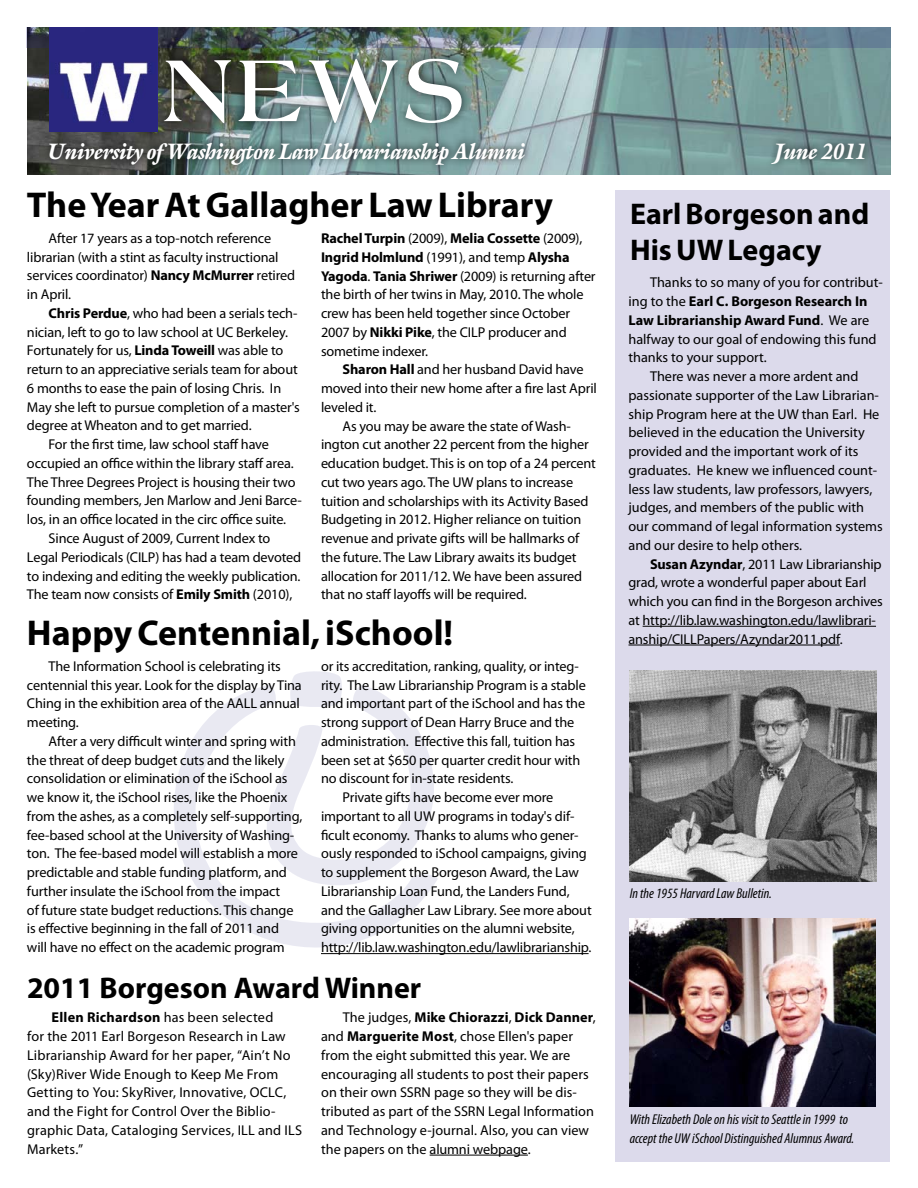
<style>
.page{position:relative;width:918px;height:1188px;background:#fff}
.page>*{position:absolute;margin:0;border:0;box-sizing:border-box;transform-origin:0 0}
.t1{font:700 94.5px "Americana";color:#fff;scale:.96 1}
.t2{font:700 36px "Myriad Pro";color:#000}
.t3{font:700 30px/36px "Myriad Pro";color:#000}
.t4{font:italic 900 22.5px "Galliard";color:#fff;scale:.91 1}
.t5{font:14.25px/18.8px "Myriad Pro";letter-spacing:-.01em;color:#000}
.t6{font:14.25px/18.8px "Myriad Pro";letter-spacing:.015em;color:#000}
.t7{font:italic condensed 14.25px/18.8px "Myriad Pro";color:#000}
.t8{font:700 14.25px "Myriad Pro";color:#000}
.s1{font-weight:700}
.s2{font-weight:400}
</style>
<div class="page">
<svg style="left:291px;top:671px;width:51px;height:13px"></svg>
<svg style="left:174px;top:684px;width:264px;height:271px"></svg>
<img style="left:27px;top:48px;width:864px;height:127px">
<div style="left:615px;top:190px;width:275px;height:972px;background:#dcdaeb"></div>
<img style="left:27px;top:28px;width:864px;height:20px">
<div style="left:42px;top:134px;width:831px;height:38px;background:#000;opacity:.75"></div>
<hr style="left:430px;top:1155px;width:98px;height:1px;background:#000">
<img style="left:50px;top:28px;width:108px;height:104px">
<hr style="left:321px;top:953px;width:268px;height:1px;background:#000">
<hr style="left:643px;top:626px;width:233px;height:1px;background:#000">
<hr style="left:628px;top:645px;width:212px;height:1px;background:#000">
<div style="left:155px;top:48px;width:317px;height:85px;background:#000;opacity:.75"></div>
<img style="left:630px;top:918px;width:245px;height:188px">
<img style="left:630px;top:671px;width:246px;height:210px">
<h1 class="t1" style="left:163px;top:37px;width:317px">NEWS</h1>
<h3 class="t4" style="left:48px;top:137px;width:526px">University of Washington Law Librarianship Alumni</h3>
<h3 class="t4" style="left:775px;top:137px;width:103px">June 2011</h3>
<h2 class="t2" style="left:27px;top:181px;width:528px">The Year At Gallagher Law Library</h2>
<p class="t5" style="left:27px;top:229px;width:270px;text-indent:22px">After 17 years as a top-notch reference librarian (with a stint as faculty instructional services coordinator) <span class="s1">Nancy McMurrer</span> retired in April.</p>
<p class="t5" style="left:49px;top:304px;width:250px"><span class="s1">Chris Perdue</span>, who had been a serials tech-</p>
<p class="t5" style="left:27px;top:322px;width:263px">nician, left to go to law school at UC Berkeley.</p>
<p class="t5" style="left:27px;top:341px;width:258px">Fortunately for us, <span class="s1">Linda Toweill</span> was able to</p>
<p class="t5" style="left:27px;top:360px;width:272px">return to an appreciative serials team for about</p>
<p class="t5" style="left:27px;top:379px;width:256px">6 months to ease the pain of losing Chris. In</p>
<p class="t5" style="left:27px;top:397px;width:274px">May she left to pursue completion of a master's</p>
<p class="t5" style="left:27px;top:416px;width:226px">degree at Wheaton and to get married.</p>
<p class="t5" style="left:49px;top:435px;width:222px">For the first time, law school staff have</p>
<p class="t5" style="left:27px;top:454px;width:268px">occupied an office within the library staff area.</p>
<p class="t5" style="left:27px;top:472px;width:270px">The Three Degrees Project is housing their two</p>
<p class="t5" style="left:27px;top:491px;width:276px">founding members, Jen Marlow and Jeni Barce-</p>
<p class="t5" style="left:27px;top:510px;width:261px">los, in an office located in the circ office suite.</p>
<p class="t5" style="left:49px;top:529px;width:223px">Since August of 2009, Current Index to</p>
<p class="t5" style="left:27px;top:547px;width:276px">Legal Periodicals (CILP) has had a team devoted</p>
<p class="t5" style="left:27px;top:566px;width:275px">to indexing and editing the weekly publication.</p>
<p class="t5" style="left:27px;top:585px;width:267px">The team now consists of <span class="s1">Emily Smith</span> (2010),</p>
<p class="t5" style="left:321px;top:229px;width:276px"><span class="s1">Rachel Turpin</span> (2009), <span class="s1">Melia Cossette</span> (2009), <span class="s1">Ingrid Holmlund</span> (1991), and temp <span class="s1">Alysha Yagoda</span>. <span class="s1">Tania Shriwer</span> (2009) is returning after the birth of her twins in May, 2010. The whole crew has been held together since October 2007 by <span class="s1">Nikki Pike</span>, the CILP producer and sometime indexer.</p>
<p class="t5" style="left:343px;top:360px;width:242px"><span class="s1">Sharon Hall</span> and her husband David have</p>
<p class="t5" style="left:321px;top:379px;width:277px">moved into their new home after a fire last April</p>
<p class="t5" style="left:321px;top:397px;width:57px">leveled it.</p>
<p class="t5" style="left:343px;top:416px;width:230px">As you may be aware the state of Wash-</p>
<p class="t5" style="left:321px;top:435px;width:269px">ington cut another 22 percent from the higher</p>
<p class="t5" style="left:321px;top:454px;width:277px">education budget. This is on top of a 24 percent</p>
<p class="t5" style="left:321px;top:472px;width:254px">cut two years ago. The UW plans to increase</p>
<p class="t5" style="left:321px;top:491px;width:269px">tuition and scholarships with its Activity Based</p>
<p class="t5" style="left:321px;top:510px;width:262px">Budgeting in 2012. Higher reliance on tuition</p>
<p class="t5" style="left:321px;top:529px;width:260px">revenue and private gifts will be hallmarks of</p>
<p class="t5" style="left:321px;top:547px;width:257px">the future. The Law Library awaits its budget</p>
<p class="t5" style="left:321px;top:566px;width:263px">allocation for 2011/12. We have been assured</p>
<p class="t5" style="left:321px;top:585px;width:207px">that no staff layoffs will be required.</p>
<h2 class="t2" style="left:27px;top:609px;width:428px">Happy Centennial, iSchool!</h2>
<p class="t5" style="left:27px;top:656px;width:276px;text-indent:22px">The Information School is celebrating its centennial this year. Look for the display by Tina Ching in the exhibition area of the AALL annual meeting.</p>
<p class="t5" style="left:27px;top:732px;width:277px;text-indent:22px">After a very difficult winter and spring with the threat of deep budget cuts and the likely consolidation or elimination of the iSchool as we know it, the iSchool rises, like the Phoenix from the ashes, as a completely self-supporting, fee-based school at the University of Washing&shy;ton. The fee-based model will establish a more predictable and stable funding platform, and further insulate the iSchool from the impact<br>of future state budget reductions. This change is effective beginning in the fall of 2011 and will have no effect on the academic program</p>
<p class="t5" style="left:321px;top:656px;width:259px">or its accreditation, ranking, quality, or integ-</p>
<p class="t5" style="left:321px;top:675px;width:266px">rity. The Law Librarianship Program is a stable</p>
<p class="t5" style="left:321px;top:694px;width:266px">and important part of the iSchool and has the</p>
<p class="t5" style="left:321px;top:713px;width:255px">strong support of Dean Harry Bruce and the</p>
<p class="t5" style="left:321px;top:732px;width:256px">administration. Effective this fall, tuition has</p>
<p class="t5" style="left:321px;top:750px;width:261px">been set at $650 per quarter credit hour with</p>
<p class="t5" style="left:321px;top:769px;width:194px">no discount for in-state residents.</p>
<p class="t5" style="left:343px;top:788px;width:212px">Private gifts have become ever more</p>
<p class="t5" style="left:321px;top:807px;width:255px">important to all UW programs in today's dif-</p>
<p class="t5" style="left:321px;top:825px;width:259px">ficult economy. Thanks to alums who gener-</p>
<p class="t5" style="left:321px;top:844px;width:267px">ously responded to iSchool campaigns, giving</p>
<p class="t5" style="left:321px;top:863px;width:259px">to supplement the Borgeson Award, the Law</p>
<p class="t5" style="left:321px;top:882px;width:250px">Librarianship Loan Fund, the Landers Fund,</p>
<p class="t5" style="left:321px;top:900px;width:272px">and the Gallagher Law Library. See more about</p>
<p class="t5" style="left:321px;top:919px;width:255px">giving opportunities on the alumni website,</p>
<p class="t5" style="left:321px;top:938px;width:272px">http://lib.law.washington.edu/lawlibrarianship.</p>
<h3 class="t3" style="left:27px;top:969px;width:396px">2011 Borgeson Award Winner</h3>
<p class="t6" style="left:27px;top:1008px;width:277px;text-indent:24px"><span class="s1">Ellen Richardson</span> has been selected<br>for the 2011 Earl Borgeson Research in Law Librarianship Award for her paper, “Ain’t No (Sky)River Wide Enough to Keep Me From Getting to You: SkyRiver, Innovative, OCLC, and the Fight for Control Over the Biblio&shy;graphic Data, Cataloging Services, ILL and ILS Markets.”</p>
<p class="t5" style="left:321px;top:1008px;width:276px;text-indent:22px">The judges, <span class="s1">Mike Chiorazzi</span>, <span class="s1">Dick Danner</span>, and <span class="s1">Marguerite Most</span>, chose Ellen's paper from the eight submitted this year. We are encouraging all students to post their papers on their own SSRN page so they will be dis&shy;tributed as part of the SSRN Legal Information and Technology e-journal. Also, you can view the papers on the alumni webpage.</p>
<h3 class="t3" style="left:630px;top:195px;width:241px">Earl Borgeson and<br>His UW Legacy</h3>
<p class="t5" style="left:650px;top:273px;width:234px">Thanks to so many of you for contribut-</p>
<p class="t8" style="left:628px;top:292px;width:241px"><span class="s2">ing to the</span> Earl C. Borgeson Research In</p>
<p class="t8" style="left:628px;top:311px;width:242px">Law Librarianship Award Fund<span class="s2">. We are</span></p>
<p class="t5" style="left:628px;top:329px;width:250px">halfway to our goal of endowing this fund</p>
<p class="t5" style="left:628px;top:348px;width:140px">thanks to your support.</p>
<p class="t5" style="left:650px;top:367px;width:210px">There was never a more ardent and</p>
<p class="t5" style="left:628px;top:385px;width:252px">passionate supporter of the Law Librarian-</p>
<p class="t5" style="left:628px;top:404px;width:252px">ship Program here at the UW than Earl. He</p>
<p class="t5" style="left:628px;top:423px;width:238px">believed in the education the University</p>
<p class="t5" style="left:628px;top:442px;width:232px">provided and the important work of its</p>
<p class="t5" style="left:628px;top:460px;width:250px">graduates. He knew we influenced count-</p>
<p class="t5" style="left:628px;top:479px;width:245px">less law students, law professors, lawyers,</p>
<p class="t5" style="left:628px;top:498px;width:237px">judges, and members of the public with</p>
<p class="t5" style="left:628px;top:517px;width:256px">our command of legal information systems</p>
<p class="t5" style="left:628px;top:535px;width:175px">and our desire to help others.</p>
<p class="t5" style="left:650px;top:554px;width:233px"><span class="s1">Susan Azyndar</span>, 2011 Law Librarianship</p>
<p class="t5" style="left:628px;top:573px;width:240px">grad, wrote a wonderful paper about Earl</p>
<p class="t5" style="left:628px;top:592px;width:256px">which you can find in the Borgeson archives</p>
<p class="t5" style="left:628px;top:610px;width:249px">at http://lib.law.washington.edu/lawlibrari-</p>
<p class="t5" style="left:628px;top:629px;width:216px">anship/CILLPapers/Azyndar2011.pdf.</p>
<p class="t7" style="left:630px;top:884px;width:144px">In the 1955 Harvard Law Bulletin.</p>
<p class="t7" style="left:630px;top:1110px;width:226px">With Elizabeth Dole on his visit to Seattle in 1999 to accept the UW iSchool Distinguished Alumnus Award.</p>
</div>
